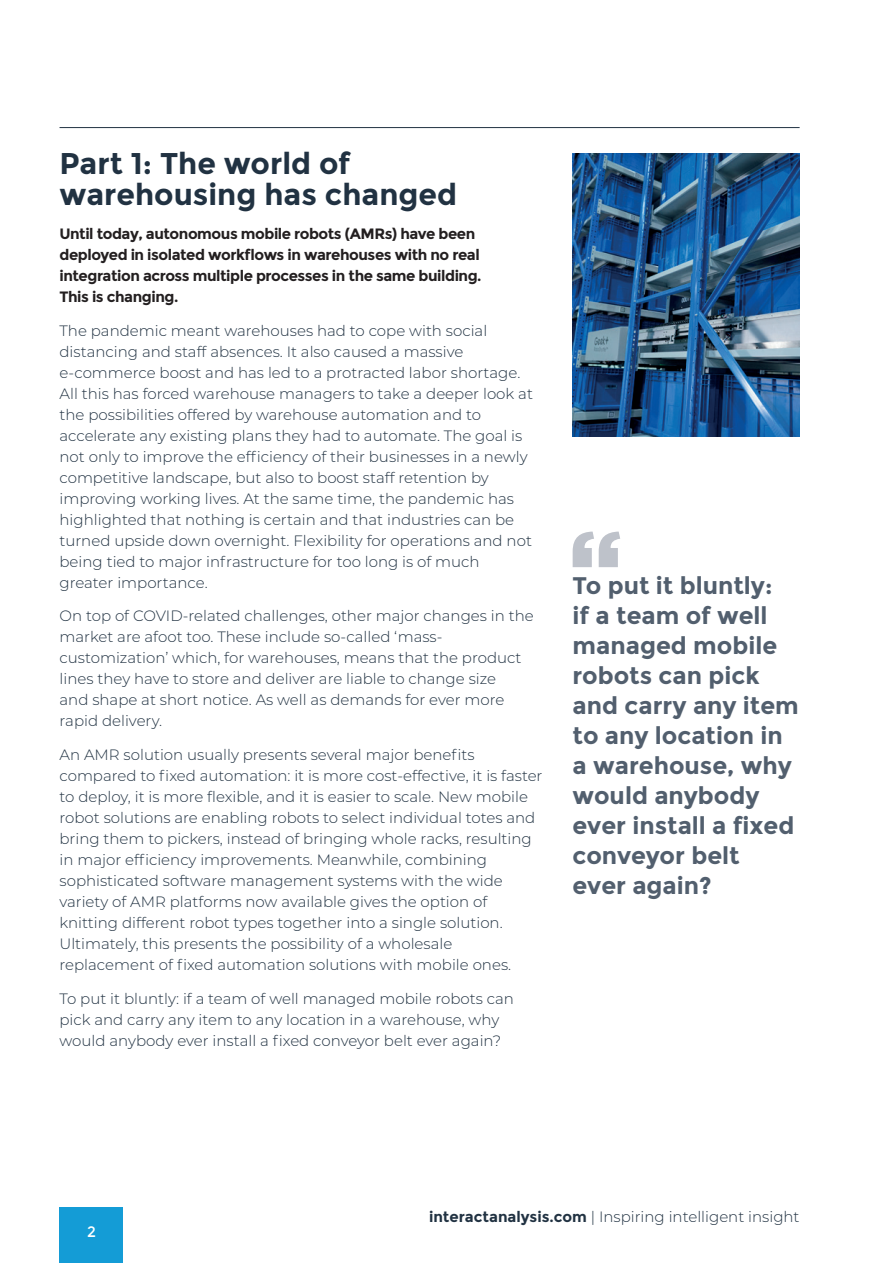
<style>
.page{position:relative;width:893px;height:1263px;background:#fff}
.page>*{position:absolute;margin:0;border:0;box-sizing:border-box;transform-origin:0 0}
.t1{font:700 30px/31.5px "Montserrat";color:#213242}
.t2{font:700 24px/30px "Montserrat";color:#525f6e}
.t3{font:300 15px/21px "Montserrat";color:#213242}
.t4{font:700 15px/21px "Montserrat";letter-spacing:-.03em;color:#231f20}
.t5{font:15px "Montserrat";color:#fff}
.s1{font-weight:700}
</style>
<div class="page">
<div style="left:60px;top:1208px;width:63px;height:55px;background:#149cd6"></div>
<hr style="left:60px;top:127px;width:740px;height:1px;background:#213242">
<img style="left:573px;top:153px;width:226px;height:283px">
<svg style="left:573px;top:531px;width:47px;height:36px"></svg>
<h1 class="t1" style="left:60px;top:147px;width:399px">Part 1: The world of warehousing has changed</h1>
<p class="t4" style="left:60px;top:223px;width:424px">Until today, autonomous mobile robots (AMRs) have been deployed in isolated workflows in warehouses with no real integration across multiple processes in the same building.<br>This is changing.</p>
<p class="t3" style="left:60px;top:319px;width:475px">The pandemic meant warehouses had to cope with social distancing and staff absences. It also caused a massive e-commerce boost and has led to a protracted labor shortage.<br>All this has forced warehouse managers to take a deeper look at the possibilities offered by warehouse automation and to accelerate any existing plans they had to automate. The goal is not only to improve the efficiency of their businesses in a newly competitive landscape, but also to boost staff retention by improving working lives. At the same time, the pandemic has highlighted that nothing is certain and that industries can be turned upside down overnight. Flexibility for operations and not being tied to major infrastructure for too long is of much greater importance.</p>
<p class="t3" style="left:60px;top:605px;width:476px">On top of COVID-related challenges, other major changes in the market are afoot too. These include so-called ‘mass&shy;customization’ which, for warehouses, means that the product lines they have to store and deliver are liable to change size<br>and shape at short notice. As well as demands for ever more rapid delivery.</p>
<p class="t3" style="left:60px;top:744px;width:484px">An AMR solution usually presents several major benefits compared to fixed automation: it is more cost-effective, it is faster to deploy, it is more flexible, and it is easier to scale. New mobile robot solutions are enabling robots to select individual totes and bring them to pickers, instead of bringing whole racks, resulting in major efficiency improvements. Meanwhile, combining sophisticated software management systems with the wide variety of AMR platforms now available gives the option of knitting different robot types together into a single solution.<br>Ultimately, this presents the possibility of a wholesale replacement of fixed automation solutions with mobile ones.</p>
<p class="t3" style="left:60px;top:988px;width:456px">To put it bluntly: if a team of well managed mobile robots can pick and carry any item to any location in a warehouse, why would anybody ever install a fixed conveyor belt ever again?</p>
<h2 class="t2" style="left:573px;top:571px;width:228px">To put it bluntly:<br>if a team of well managed mobile robots can pick and carry any item to any location in a warehouse, why would anybody ever install a fixed conveyor belt ever again?</h2>
<p class="t5" style="left:87px;top:1223px;width:10px">2</p>
<p class="t3" style="left:429px;top:1206px;width:372px"><span class="s1">interactanalysis.com</span> | Inspiring intelligent insight</p>
</div>
